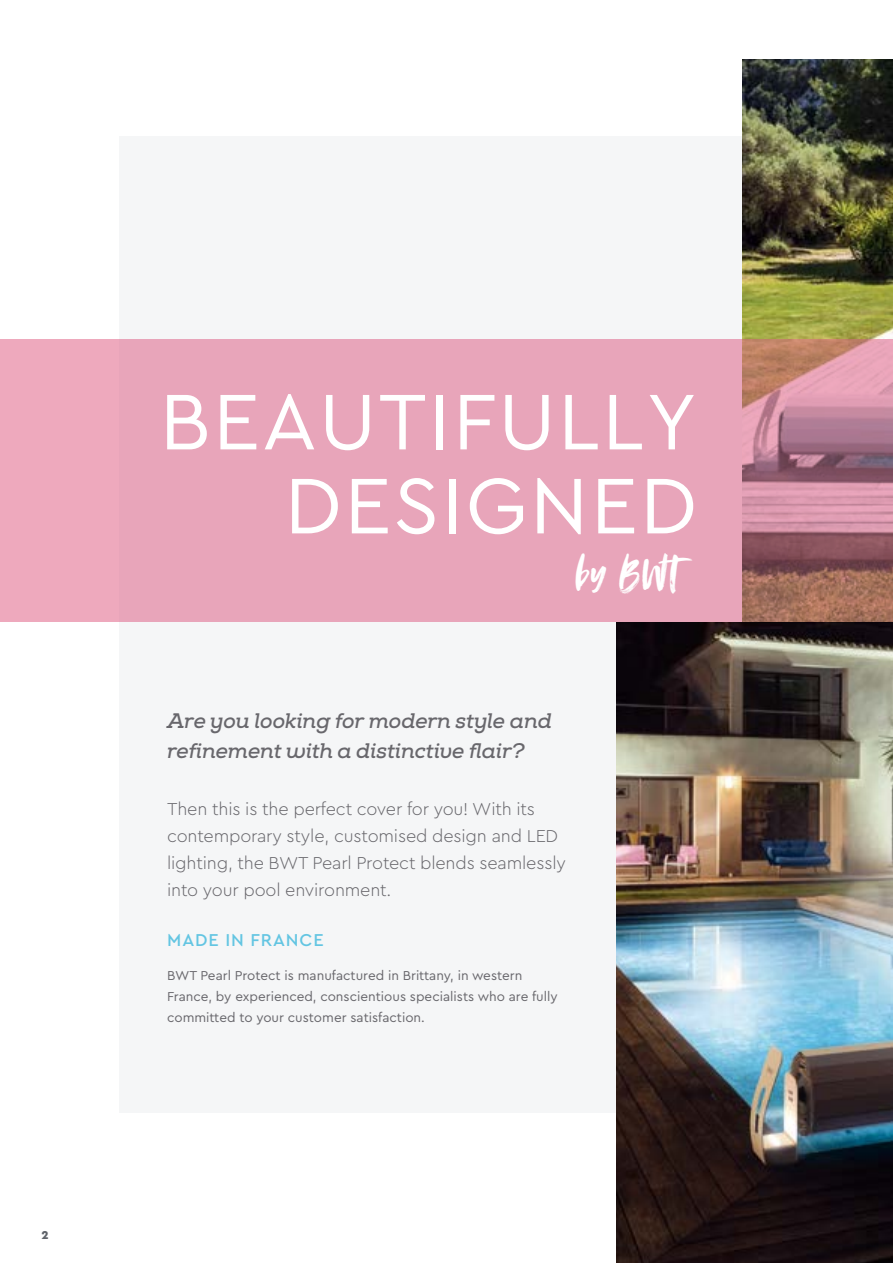
<style>
.page{position:relative;width:893px;height:1263px;background:#fff}
.page>*{position:absolute;margin:0;border:0;box-sizing:border-box;transform-origin:0 0}
.t1{font:82.5px/84px "Cera PRO";letter-spacing:.03em;color:#fff;text-align:right}
.t2{font:45px "Avallon";color:#fff}
.t3{font:italic 700 21px/30px "Nexa Slab";letter-spacing:-.01em;color:#68676c}
.t4{font:300 18px/27px "Cera PRO";letter-spacing:-.01em;color:#68676c}
.t5{font:500 18px "Cera PRO";letter-spacing:.05em;color:#63c5e2}
.t6{font:13.5px/21px "Cera PRO";color:#68676c}
.t7{font:900 12px "Cera PRO";color:#60646b}
</style>
<div class="page">
<div style="left:119px;top:136px;width:774px;height:977px;background:#f5f6f7"></div>
<img style="left:742px;top:60px;width:151px;height:279px">
<svg style="left:0;top:339px;width:893px;height:283px;background:#e09eb0"></svg>
<img style="left:617px;top:622px;width:276px;height:641px">
<p class="t7" style="left:41px;top:1227px;width:9px">2</p>
<h1 class="t1" style="left:160px;top:376px;width:539px">BEAUTIFULLY<br>DESIGNED</h1>
<h2 class="t2" style="left:575px;top:541px;width:129px">by BWT</h2>
<p class="t3" style="left:167px;top:706px;width:386px">Are you looking for modern style and refinement with a distinctive flair?</p>
<p class="t4" style="left:167px;top:794px;width:400px">Then this is the perfect cover for you! With its contemporary style, customised design and LED lighting, the BWT Pearl Protect blends seamlessly into your pool environment.</p>
<p class="t5" style="left:167px;top:928px;width:158px">MADE IN FRANCE</p>
<p class="t6" style="left:167px;top:964px;width:392px">BWT Pearl Protect is manufactured in Brittany, in western<br>France, by experienced, conscientious specialists who are fully committed to your customer satisfaction.</p>
</div>
